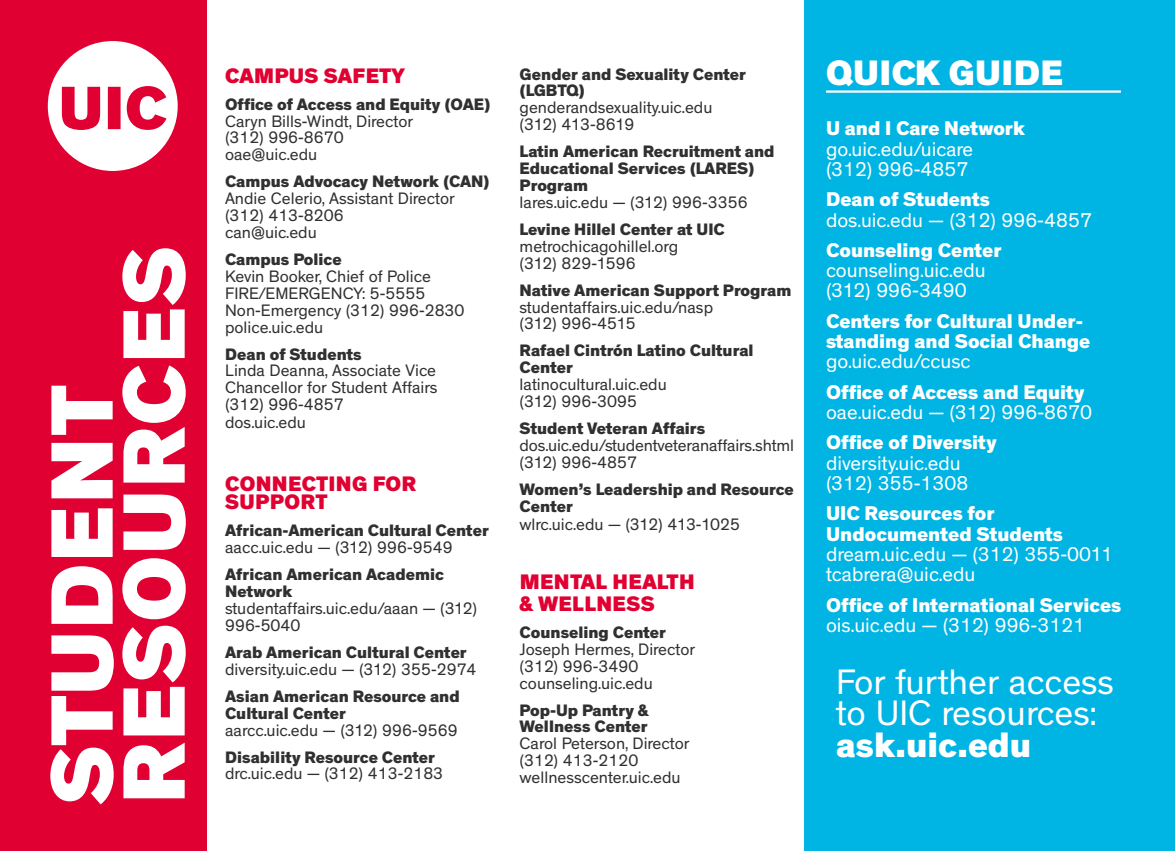
<style>
.page{position:relative;width:1175px;height:851px;background:#fff}
.page>*{position:absolute;margin:0;border:0;box-sizing:border-box;transform-origin:0 0}
.t1{font:900 90px "Theinhardt";letter-spacing:.015em;color:#fff}
.t2{font:36px/31.5px "Theinhardt";color:#fff}
.t3{font:900 36px "Theinhardt";letter-spacing:.015em;color:#fff}
.t4{font:900 21.38px/18px "Theinhardt";letter-spacing:.015em;color:#e00031}
.t5{font:20.25px/20.2px "Theinhardt";color:#fff}
.t6{font:800 20.25px/20.2px "Theinhardt";color:#fff}
.t7{font:16.88px/16.9px "Theinhardt";color:#312f30}
.t8{font:800 16.88px/16.9px "Theinhardt";color:#312f30}
.s1{font-weight:800}
.s2{font-weight:400}
</style>
<div class="page">
<div style="left:0;top:0;width:207px;height:850px;background:#e00031"></div>
<svg style="left:48px;top:41px;width:130px;height:130px"></svg>
<div style="left:804px;top:0;width:370px;height:850px;background:#00b4e3"></div>
<hr style="left:826px;top:90px;width:294px;height:3px;background:#fff">
<p class="t1" style="left:26px;top:804px;width:421px;rotate:-90deg">STUDENT</p>
<p class="t1" style="left:98px;top:804px;width:560px;rotate:-90deg">RESOURCES</p>
<p class="t4" style="left:225px;top:67px;width:181px">CAMPUS SAFETY</p>
<p class="t7" style="left:225px;top:96px;width:267px"><span class="s1">Office of Access and Equity (OAE)<br></span>Caryn Bills-Windt, Director<br>(312) 996-8670<br>oae@uic.edu</p>
<p class="t7" style="left:225px;top:174px;width:266px"><span class="s1">Campus Advocacy Network (CAN)<br></span>Andie Celerio, Assistant Director (312) 413-8206<br>can@uic.edu</p>
<p class="t7" style="left:225px;top:251px;width:241px"><span class="s1">Campus Police<br></span>Kevin Booker, Chief of Police<br>FIRE/EMERGENCY: 5-5555<br>Non-Emergency (312) 996-2830 police.uic.edu</p>
<p class="t7" style="left:225px;top:346px;width:214px"><span class="s1">Dean of Students<br></span>Linda Deanna, Associate Vice<br>Chancellor for Student Affairs (312) 996-4857<br>dos.uic.edu</p>
<p class="t4" style="left:225px;top:475px;width:192px">CONNECTING FOR<br>SUPPORT</p>
<p class="t8" style="left:225px;top:522px;width:265px">African-American Cultural Center <span class="s2">aacc.uic.edu — (312) 996-9549</span></p>
<p class="t7" style="left:225px;top:566px;width:254px"><span class="s1">African American Academic<br>Network </span>studentaffairs.uic.edu/aaan — (312)<br>996-5040</p>
<p class="t7" style="left:225px;top:644px;width:253px"><span class="s1">Arab American Cultural Center </span>diversity.uic.edu — (312) 355-2974</p>
<p class="t8" style="left:225px;top:688px;width:236px">Asian American Resource and<br>Cultural Center<br><span class="s2">aarcc.uic.edu — (312) 996-9569</span></p>
<p class="t7" style="left:225px;top:748px;width:220px"><span class="s1">Disability Resource Center </span>drc.uic.edu — (312) 413-2183</p>
<p class="t7" style="left:519px;top:66px;width:228px"><span class="s1">Gender and Sexuality Center (LGBTQ) </span>genderandsexuality.uic.edu (312) 413-8619</p>
<p class="t8" style="left:519px;top:144px;width:256px">Latin American Recruitment and<br>Educational Services (LARES)<br>Program<br><span class="s2">lares.uic.edu — (312) 996-3356</span></p>
<p class="t7" style="left:519px;top:221px;width:207px"><span class="s1">Levine Hillel Center at UIC </span>metrochicagohillel.org<br>(312) 829-1596</p>
<p class="t7" style="left:519px;top:282px;width:273px"><span class="s1">Native American Support Program </span>studentaffairs.uic.edu/nasp<br>(312) 996-4515</p>
<p class="t7" style="left:519px;top:343px;width:235px"><span class="s1">Rafael Cintrón Latino Cultural<br>Center<br></span>latinocultural.uic.edu<br>(312) 996-3095</p>
<p class="t7" style="left:519px;top:420px;width:276px"><span class="s1">Student Veteran Affairs </span>dos.uic.edu/studentveteranaffairs.shtml (312) 996-4857</p>
<p class="t8" style="left:519px;top:481px;width:276px;line-height:17.6px">Women’s Leadership and Resource<br>Center<br><span class="s2">wlrc.uic.edu — (312) 413-1025</span></p>
<p class="t4" style="left:519px;top:572px;width:176px;line-height:21.4px">MENTAL HEALTH &amp; WELLNESS</p>
<p class="t7" style="left:519px;top:624px;width:177px"><span class="s1">Counseling Center<br></span>Joseph Hermes, Director (312) 996-3490 counseling.uic.edu</p>
<p class="t7" style="left:519px;top:701px;width:171px"><span class="s1">Pop-Up Pantry &amp;<br>Wellness Center<br></span>Carol Peterson, Director (312) 413-2120 wellnesscenter.uic.edu</p>
<p class="t3" style="left:826px;top:50px;width:239px">QUICK GUIDE</p>
<p class="t5" style="left:826px;top:119px;width:200px"><span class="s1">U and I Care Network </span>go.uic.edu/uicare<br>(312) 996-4857</p>
<p class="t5" style="left:826px;top:190px;width:267px"><span class="s1">Dean of Students </span>dos.uic.edu — (312) 996-4857</p>
<p class="t5" style="left:826px;top:240px;width:177px"><span class="s1">Counseling Center </span>counseling.uic.edu (312) 996-3490</p>
<p class="t6" style="left:826px;top:311px;width:266px">Centers for Cultural Under&shy;standing and Social Change <span class="s2">go.uic.edu/ccusc</span></p>
<p class="t5" style="left:826px;top:382px;width:267px"><span class="s1">Office of Access and Equity </span>oae.uic.edu — (312) 996-8670</p>
<p class="t5" style="left:826px;top:433px;width:172px"><span class="s1">Office of Diversity </span>diversity.uic.edu (312) 355-1308</p>
<p class="t5" style="left:826px;top:504px;width:288px"><span class="s1">UIC Resources for<br>Undocumented Students </span>dream.uic.edu — (312) 355-0011 tcabrera@uic.edu</p>
<p class="t6" style="left:826px;top:595px;width:297px">Office of International Services <span class="s2">ois.uic.edu — (312) 996-3121</span></p>
<p class="t2" style="left:836px;top:666px;width:279px">For further access to UIC resources: <span class="s1">ask.uic.edu</span></p>
</div>
